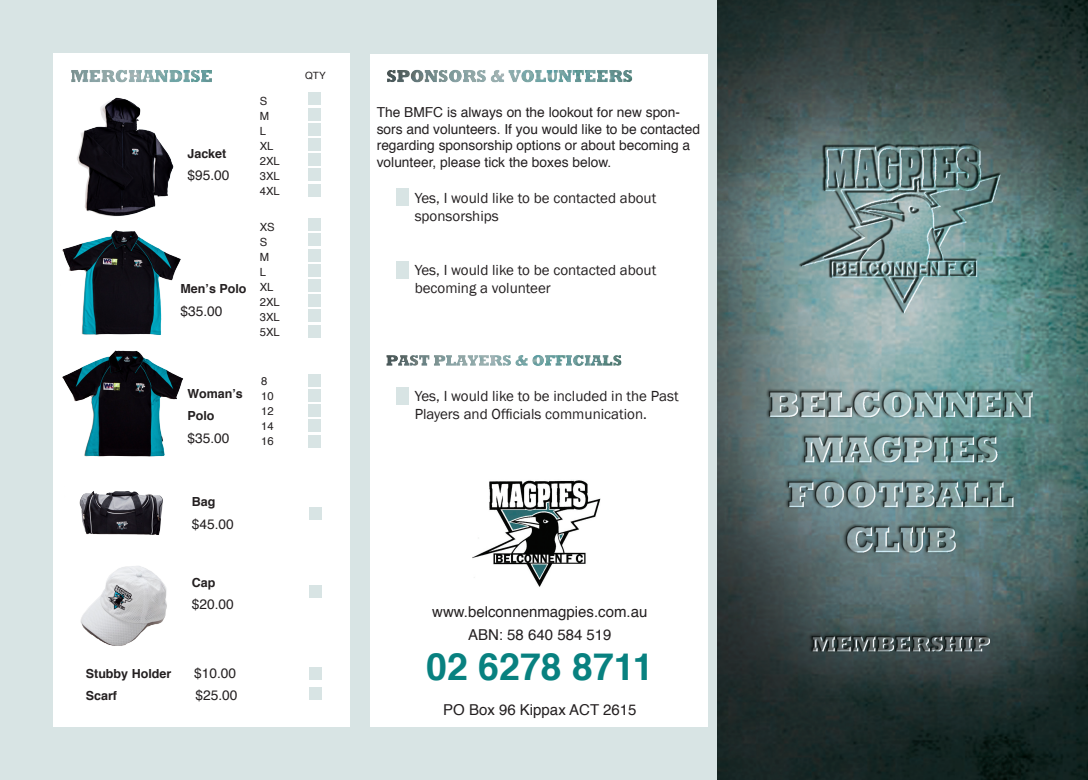
<style>
.page{position:relative;width:1088px;height:780px;background:#fff}
.page>*{position:absolute;margin:0;border:0;box-sizing:border-box;transform-origin:0 0}
.t1{font:700 37.5px "Helvetica";color:#088180}
.t2{font:15px/18px "Franklin Gothic";color:#231f20}
.t3{font:15px "Helvetica";color:#231f20}
.t4{font:13.75px/16.5px "Helvetica";color:#231f20}
.t5{font:700 12.5px/22.5px "Helvetica";color:#231f20}
.t6{font:11.25px "Helvetica";color:#231f20}
.t7{font:10px "Helvetica";color:#231f20}
</style>
<div class="page">
<img style="left:716px;top:0;width:372px;height:780px">
<div style="left:0;top:0;width:716px;height:780px;background:#d8e4e4"></div>
<div style="left:370px;top:54px;width:337px;height:672px;background:#fff"></div>
<div style="left:396px;top:188px;width:13px;height:18px;background:#d8e4e4"></div>
<div style="left:396px;top:261px;width:13px;height:17px;background:#d8e4e4"></div>
<div style="left:396px;top:387px;width:13px;height:17px;background:#d8e4e4"></div>
<img style="left:472px;top:480px;width:128px;height:107px">
<img style="left:387px;top:69px;width:246px;height:14px">
<div style="left:53px;top:53px;width:296px;height:673px;background:#fff"></div>
<img style="left:80px;top:566px;width:87px;height:80px">
<img style="left:62px;top:230px;width:119px;height:105px">
<img style="left:62px;top:350px;width:122px;height:107px">
<img style="left:77px;top:97px;width:97px;height:120px">
<img style="left:79px;top:491px;width:84px;height:44px">
<img style="left:71px;top:70px;width:141px;height:13px">
<img style="left:386px;top:355px;width:236px;height:11px">
<div style="left:308px;top:93px;width:13px;height:12px;background:#d8e4e4"></div>
<div style="left:308px;top:218px;width:12px;height:13px;background:#d8e4e4"></div>
<div style="left:308px;top:108px;width:13px;height:12px;background:#d8e4e4"></div>
<div style="left:308px;top:233px;width:12px;height:13px;background:#d8e4e4"></div>
<div style="left:308px;top:123px;width:13px;height:12px;background:#d8e4e4"></div>
<div style="left:308px;top:249px;width:12px;height:12px;background:#d8e4e4"></div>
<div style="left:308px;top:138px;width:13px;height:13px;background:#d8e4e4"></div>
<div style="left:308px;top:264px;width:12px;height:12px;background:#d8e4e4"></div>
<div style="left:308px;top:153px;width:13px;height:13px;background:#d8e4e4"></div>
<div style="left:308px;top:279px;width:12px;height:12px;background:#d8e4e4"></div>
<div style="left:308px;top:374px;width:12px;height:12px;background:#d8e4e4"></div>
<div style="left:308px;top:169px;width:13px;height:12px;background:#d8e4e4"></div>
<div style="left:308px;top:294px;width:12px;height:13px;background:#d8e4e4"></div>
<div style="left:308px;top:389px;width:12px;height:12px;background:#d8e4e4"></div>
<div style="left:308px;top:184px;width:13px;height:12px;background:#d8e4e4"></div>
<div style="left:308px;top:310px;width:12px;height:12px;background:#d8e4e4"></div>
<div style="left:308px;top:404px;width:12px;height:13px;background:#d8e4e4"></div>
<div style="left:308px;top:325px;width:12px;height:12px;background:#d8e4e4"></div>
<div style="left:308px;top:420px;width:12px;height:12px;background:#d8e4e4"></div>
<div style="left:308px;top:435px;width:12px;height:12px;background:#d8e4e4"></div>
<div style="left:309px;top:507px;width:13px;height:12px;background:#d8e4e4"></div>
<div style="left:309px;top:585px;width:13px;height:12px;background:#d8e4e4"></div>
<div style="left:309px;top:667px;width:13px;height:12px;background:#d8e4e4"></div>
<div style="left:309px;top:686px;width:13px;height:13px;background:#d8e4e4"></div>
<p class="t5" style="left:187px;top:142px;width:40px">Jacket</p>
<p class="t4" style="left:187px;top:168px;width:44px">$95.00</p>
<p class="t5" style="left:180px;top:278px;width:67px">Men’s Polo</p>
<p class="t4" style="left:180px;top:303px;width:44px">$35.00</p>
<p class="t6" style="left:260px;top:93px;width:9px">S</p>
<p class="t6" style="left:260px;top:108px;width:11px">M</p>
<p class="t6" style="left:260px;top:123px;width:8px">L</p>
<p class="t6" style="left:260px;top:138px;width:15px">XL</p>
<p class="t6" style="left:260px;top:153px;width:22px">2XL</p>
<p class="t6" style="left:260px;top:168px;width:22px">3XL</p>
<p class="t6" style="left:260px;top:183px;width:22px">4XL</p>
<p class="t6" style="left:260px;top:218px;width:17px">XS</p>
<p class="t6" style="left:260px;top:233px;width:9px">S</p>
<p class="t6" style="left:260px;top:248px;width:11px">M</p>
<p class="t6" style="left:260px;top:263px;width:8px">L</p>
<p class="t6" style="left:260px;top:278px;width:15px">XL</p>
<p class="t6" style="left:260px;top:293px;width:22px">2XL</p>
<p class="t6" style="left:260px;top:308px;width:22px">3XL</p>
<p class="t6" style="left:260px;top:323px;width:22px">5XL</p>
<p class="t5" style="left:187px;top:382px;width:57px">Woman’s<br>Polo</p>
<p class="t4" style="left:187px;top:430px;width:44px">$35.00</p>
<p class="t6" style="left:261px;top:372px;width:8px">8</p>
<p class="t6" style="left:261px;top:387px;width:14px">10</p>
<p class="t6" style="left:261px;top:402px;width:14px">12</p>
<p class="t6" style="left:261px;top:417px;width:14px">14</p>
<p class="t6" style="left:261px;top:432px;width:14px">16</p>
<p class="t5" style="left:192px;top:491px;width:25px">Bag</p>
<p class="t4" style="left:192px;top:516px;width:44px">$45.00</p>
<p class="t5" style="left:192px;top:571px;width:25px">Cap</p>
<p class="t4" style="left:192px;top:596px;width:44px">$20.00</p>
<p class="t5" style="left:86px;top:662px;width:87px">Stubby Holder</p>
<p class="t4" style="left:194px;top:664px;width:44px">$10.00</p>
<p class="t5" style="left:86px;top:684px;width:33px">Scarf</p>
<p class="t4" style="left:195px;top:687px;width:44px">$25.00</p>
<p class="t7" style="left:305px;top:68px;width:22px">QTY</p>
<p class="t4" style="left:377px;top:105px;width:325px">The BMFC is always on the lookout for new spon&shy;sors and volunteers. If you would like to be contacted regarding sponsorship options or about becoming a volunteer, please tick the boxes below.</p>
<p class="t2" style="left:415px;top:189px;width:243px">Yes, I would like to be contacted about</p>
<p class="t2" style="left:415px;top:207px;width:86px">sponsorships</p>
<p class="t2" style="left:415px;top:261px;width:243px">Yes, I would like to be contacted about</p>
<p class="t2" style="left:415px;top:279px;width:138px">becoming a volunteer</p>
<p class="t2" style="left:415px;top:387px;width:265px">Yes, I would like to be included in the Past<br>Players and Officials communication.</p>
<p class="t3" style="left:432px;top:600px;width:217px">www.belconnenmagpies.com.au</p>
<p class="t3" style="left:468px;top:623px;width:145px">ABN: 58 640 584 519</p>
<p class="t1" style="left:426px;top:636px;width:229px">02 6278 8711</p>
<p class="t3" style="left:443px;top:698px;width:195px">PO Box 96 Kippax ACT 2615</p>
</div>
